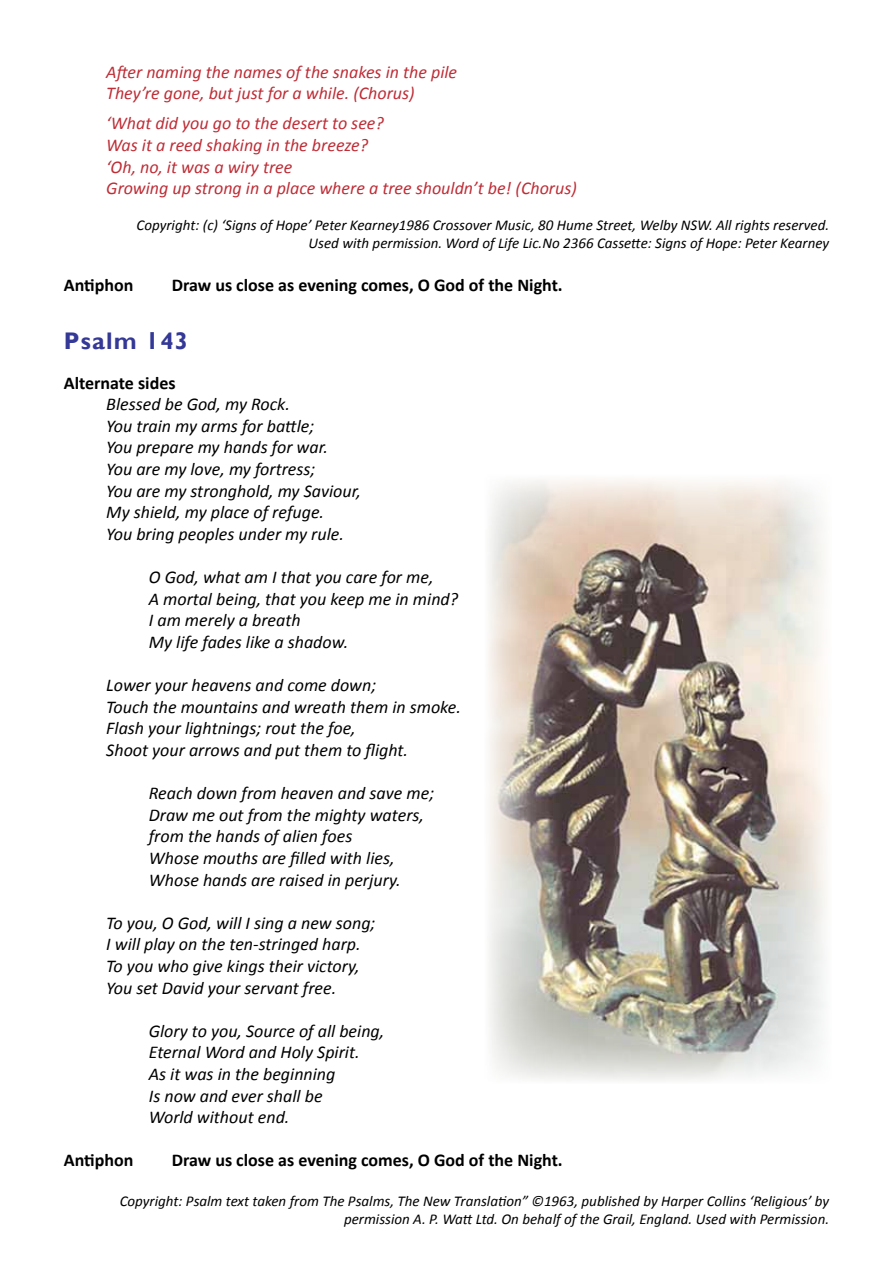
<style>
.page{position:relative;width:893px;height:1263px;background:#fff}
.page>*{position:absolute;margin:0;border:0;box-sizing:border-box;transform-origin:0 0}
.t1{font:700 24px "Gill Sans";letter-spacing:.05em;color:#343896}
.t2{font:italic 18px/21.6px "Calibri";color:#000}
.t3{font:italic 18px/21.6px "Calibri";color:#bf2d36}
.t4{font:700 18px "Calibri";color:#000}
.t5{font:italic 15px/18px "Calibri";color:#000;text-align:right}
</style>
<div class="page">
<img style="left:488px;top:479px;width:339px;height:602px">
<p class="t3" style="left:106px;top:60px;width:352px">After naming the names of the snakes in the pile<br>They’re gone, but just for a while. (Chorus)</p>
<p class="t3" style="left:106px;top:112px;width:472px">‘What did you go to the desert to see?<br>Was it a reed shaking in the breeze?<br>‘Oh, no, it was a wiry tree<br>Growing up strong in a place where a tree shouldn’t be! (Chorus)</p>
<p class="t5" style="left:137px;top:216px;width:694px">Copyright: (c) ‘Signs of Hope’ Peter Kearney1986 Crossover Music, 80 Hume Street, Welby NSW. All rights reserved.<br>Used with permission. Word of Life Lic.No 2366 Cassette: Signs of Hope: Peter Kearney</p>
<p class="t4" style="left:64px;top:274px;width:71px">Antiphon</p>
<p class="t4" style="left:172px;top:274px;width:392px">Draw us close as evening comes, O God of the Night.</p>
<h1 class="t1" style="left:64px;top:327px;width:126px">Psalm 143</h1>
<p class="t4" style="left:64px;top:371px;width:113px">Alternate sides</p>
<p class="t2" style="left:106px;top:393px;width:256px">Blessed be God, my Rock.<br>You train my arms for battle;<br>You prepare my hands for war.<br>You are my love, my fortress;<br>You are my stronghold, my Saviour,<br>My shield, my place of refuge.<br>You bring peoples under my rule.</p>
<p class="t2" style="left:149px;top:566px;width:311px">O God, what am I that you care for me,<br>A mortal being, that you keep me in mind?<br>I am merely a breath<br>My life fades like a shadow.</p>
<p class="t2" style="left:106px;top:674px;width:356px">Lower your heavens and come down;<br>Touch the mountains and wreath them in smoke.<br>Flash your lightnings; rout the foe,<br>Shoot your arrows and put them to flight.</p>
<p class="t2" style="left:149px;top:782px;width:287px">Reach down from heaven and save me;<br>Draw me out from the mighty waters, from the hands of alien foes<br>Whose mouths are filled with lies,<br>Whose hands are raised in perjury.</p>
<p class="t2" style="left:106px;top:911px;width:271px">To you, O God, will I sing a new song; I will play on the ten-stringed harp.<br>To you who give kings their victory, You set David your servant free.</p>
<p class="t2" style="left:149px;top:1019px;width:237px">Glory to you, Source of all being,<br>Eternal Word and Holy Spirit.<br>As it was in the beginning<br>Is now and ever shall be<br>World without end.</p>
<p class="t4" style="left:64px;top:1149px;width:71px">Antiphon</p>
<p class="t4" style="left:172px;top:1149px;width:392px">Draw us close as evening comes, O God of the Night.</p>
<p class="t5" style="left:120px;top:1191px;width:711px">Copyright: Psalm text taken from The Psalms, The New Translation” ©1963, published by Harper Collins ‘Religious’ by permission A. P. Watt Ltd. On behalf of the Grail, England. Used with Permission.</p>
</div>
